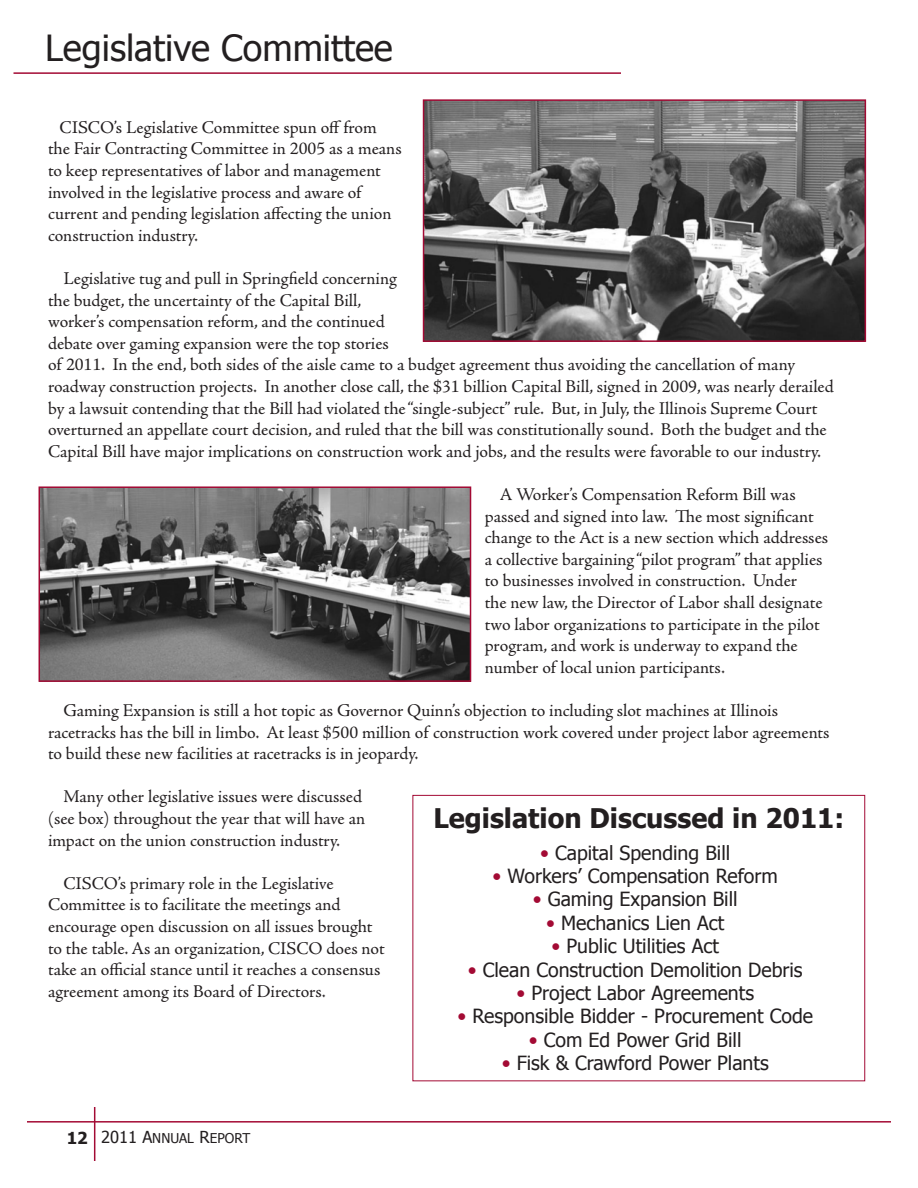
<style>
.page{position:relative;width:918px;height:1188px;background:#fff}
.page>*{position:absolute;margin:0;border:0;box-sizing:border-box;transform-origin:0 0}
.t1{font:36px "Tahoma";color:#231f20}
.t2{font:700 27px "Tahoma";color:#231f20}
.t3{font:19.5px "Tahoma";color:#231f20}
.t4{font:18px/21.6px "Adobe Jenson Pro";letter-spacing:-.005em;color:#231f20}
.t5{font:13.5px "Tahoma";color:#231f20}
.s1{color:#a30a34}
.s2{font-weight:700;font-size:16.5px}
.s3{font-size:16.5px}
</style>
<div class="page">
<hr style="left:27px;top:1121px;width:864px;height:2px;background:#a30a34">
<hr style="left:94px;top:1107px;width:1px;height:54px;background:#a30a34">
<hr style="left:14px;top:72px;width:607px;height:2px;background:#a30a34">
<div style="left:412px;top:795px;width:453px;height:286px;border:1px solid #a30a34"></div>
<img style="left:426px;top:102px;width:437px;height:237px">
<div style="left:423px;top:99px;width:443px;height:243px;border:2px solid #a30a34"></div>
<img style="left:42px;top:489px;width:426px;height:190px">
<div style="left:39px;top:486px;width:432px;height:196px;border:2px solid #a30a34"></div>
<h1 class="t1" style="left:45px;top:23px;width:349px">Legislative Committee</h1>
<p class="t4" style="left:48px;top:117px;width:355px;text-indent:12px">CISCO’s Legislative Committee spun off from the Fair Contracting Committee in 2005 as a means to keep representatives of labor and management involved in the legislative process and aware of current and pending legislation affecting the union construction industry.</p>
<p class="t4" style="left:48px;top:268px;width:787px;text-indent:15px">Legislative tug and pull in Springfield concerning<br>the budget, the uncertainty of the Capital Bill,<br>worker’s compensation reform, and the continued<br>debate over gaming expansion were the top stories<br>of 2011. In the end, both sides of the aisle came to a budget agreement thus avoiding the cancellation of many roadway construction projects. In another close call, the $31 billion Capital Bill, signed in 2009, was nearly derailed by a lawsuit contending that the Bill had violated the “single-subject” rule. But, in July, the Illinois Supreme Court overturned an appellate court decision, and ruled that the bill was constitutionally sound. Both the budget and the Capital Bill have major implications on construction work and jobs, and the results were favorable to our industry.</p>
<p class="t4" style="left:485px;top:484px;width:345px;text-indent:15px">A Worker’s Compensation Reform Bill was passed and signed into law. The most significant change to the Act is a new section which addresses a collective bargaining “pilot program” that applies to businesses involved in construction. Under<br>the new law, the Director of Labor shall designate two labor organizations to participate in the pilot program, and work is underway to expand the number of local union participants.</p>
<p class="t4" style="left:48px;top:700px;width:783px;text-indent:15px">Gaming Expansion is still a hot topic as Governor Quinn’s objection to including slot machines at Illinois racetracks has the bill in limbo. At least $500 million of construction work covered under project labor agreements to build these new facilities at racetracks is in jeopardy.</p>
<p class="t4" style="left:48px;top:786px;width:319px;text-indent:15px">Many other legislative issues were discussed (see box) throughout the year that will have an impact on the union construction industry.</p>
<p class="t4" style="left:48px;top:873px;width:338px;text-indent:15px">CISCO’s primary role in the Legislative Committee is to facilitate the meetings and encourage open discussion on all issues brought to the table. As an organization, CISCO does not take an official stance until it reaches a consensus agreement among its Board of Directors.</p>
<h2 class="t2" style="left:433px;top:799px;width:412px">Legislation Discussed in 2011:</h2>
<p class="t3" style="left:540px;top:839px;width:192px"><span class="s1">•</span> Capital Spending Bill</p>
<p class="t3" style="left:493px;top:863px;width:287px"><span class="s1">•</span> Workers’ Compensation Reform</p>
<p class="t3" style="left:533px;top:886px;width:207px"><span class="s1">•</span> Gaming Expansion Bill</p>
<p class="t3" style="left:546px;top:910px;width:180px"><span class="s1">•</span> Mechanics Lien Act</p>
<p class="t3" style="left:552px;top:933px;width:169px"><span class="s1">•</span> Public Utilities Act</p>
<p class="t3" style="left:468px;top:956px;width:336px"><span class="s1">•</span> Clean Construction Demolition Debris</p>
<p class="t3" style="left:516px;top:980px;width:239px"><span class="s1">•</span> Project Labor Agreements</p>
<p class="t3" style="left:457px;top:1003px;width:357px"><span class="s1">•</span> Responsible Bidder - Procurement Code</p>
<p class="t3" style="left:529px;top:1027px;width:214px"><span class="s1">•</span> Com Ed Power Grid Bill</p>
<p class="t3" style="left:502px;top:1050px;width:269px"><span class="s1">•</span> Fisk &amp; Crawford Power Plants</p>
<p class="t5" style="left:67px;top:1129px;width:185px"><span class="s2">12</span> <span class="s3">2011 A</span>NNUAL <span class="s3">R</span>EPORT</p>
</div>
